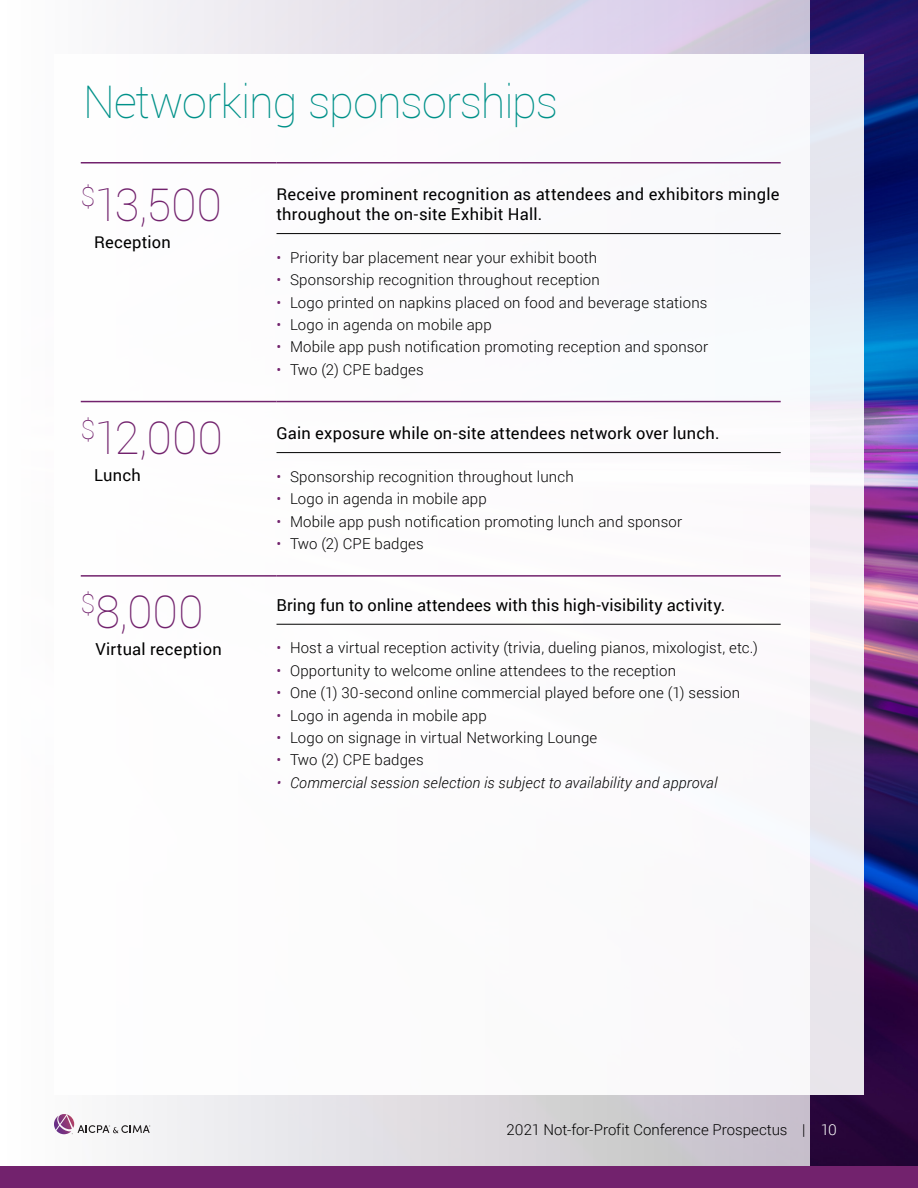
<style>
.page{position:relative;width:918px;height:1188px;background:#fff}
.page>*{position:absolute;margin:0;border:0;box-sizing:border-box;transform-origin:0 0}
.t1{font:100 45px "Roboto";letter-spacing:-.025em;color:#009189}
.t2{font:100 45px "Roboto";letter-spacing:-.005em;color:#72226d}
.t3{font:16.5px/19.8px "Roboto";letter-spacing:.01em;color:#000}
.t4{font:300 15px "Roboto";letter-spacing:.01em;color:#000}
.t5{font:italic 300 15px "Roboto";letter-spacing:.01em;color:#000}
.s1{color:#72226d}
.s2{color:#fff}
</style>
<div class="page">
<img style="left:0;top:0;width:810px;height:1167px">
<img style="left:810px;top:0;width:108px;height:1167px">
<div style="left:54px;top:54px;width:810px;height:1041px;background:#fff"></div>
<svg style="left:54px;top:1114px;width:96px;height:20px"></svg>
<hr style="left:81px;top:162px;width:196px;height:2px;background:#72226d">
<hr style="left:277px;top:162px;width:504px;height:2px;background:#72226d">
<hr style="left:277px;top:233px;width:504px;height:1px;background:#000">
<hr style="left:81px;top:401px;width:196px;height:1px;background:#72226d">
<hr style="left:277px;top:401px;width:504px;height:1px;background:#72226d">
<hr style="left:277px;top:452px;width:504px;height:1px;background:#000">
<hr style="left:81px;top:575px;width:196px;height:2px;background:#72226d">
<hr style="left:277px;top:575px;width:504px;height:2px;background:#72226d">
<hr style="left:277px;top:624px;width:504px;height:1px;background:#000">
<div style="left:0;top:1167px;width:918px;height:21px;background:#72226d"></div>
<h1 class="t1" style="left:83px;top:70px;width:477px">Networking sponsorships</h1>
<h1 class="t2" style="left:81px;top:174px;width:143px"><sup>$</sup>13,500</h1>
<p class="t3" style="left:94px;top:232px;width:78px">Reception</p>
<h1 class="t2" style="left:81px;top:407px;width:144px"><sup>$</sup>12,000</h1>
<p class="t3" style="left:94px;top:465px;width:48px">Lunch</p>
<h1 class="t2" style="left:81px;top:580px;width:124px"><sup>$</sup>8,000</h1>
<p class="t3" style="left:95px;top:638px;width:128px">Virtual reception</p>
<p class="t3" style="left:277px;top:184px;width:504px">Receive prominent recognition as attendees and exhibitors mingle throughout the on-site Exhibit Hall.</p>
<p class="t4" style="left:277px;top:247px;width:322px"><span class="s1">•</span> Priority bar placement near your exhibit booth</p>
<p class="t4" style="left:277px;top:269px;width:325px"><span class="s1">•</span> Sponsorship recognition throughout reception</p>
<p class="t4" style="left:277px;top:292px;width:432px"><span class="s1">•</span> Logo printed on napkins placed on food and beverage stations</p>
<p class="t4" style="left:277px;top:314px;width:217px"><span class="s1">•</span> Logo in agenda on mobile app</p>
<p class="t4" style="left:277px;top:336px;width:433px"><span class="s1">•</span> Mobile app push notification promoting reception and sponsor</p>
<p class="t4" style="left:277px;top:359px;width:149px"><span class="s1">•</span> Two (2) CPE badges</p>
<p class="t3" style="left:277px;top:423px;width:445px">Gain exposure while on-site attendees network over lunch.</p>
<p class="t4" style="left:277px;top:466px;width:299px"><span class="s1">•</span> Sponsorship recognition throughout lunch</p>
<p class="t4" style="left:277px;top:488px;width:212px"><span class="s1">•</span> Logo in agenda in mobile app</p>
<p class="t4" style="left:277px;top:511px;width:407px"><span class="s1">•</span> Mobile app push notification promoting lunch and sponsor</p>
<p class="t4" style="left:277px;top:533px;width:149px"><span class="s1">•</span> Two (2) CPE badges</p>
<p class="t3" style="left:277px;top:594px;width:450px">Bring fun to online attendees with this high-visibility activity.</p>
<p class="t4" style="left:277px;top:638px;width:483px"><span class="s1">•</span> Host a virtual reception activity (trivia, dueling pianos, mixologist, etc.)</p>
<p class="t4" style="left:277px;top:660px;width:401px"><span class="s1">•</span> Opportunity to welcome online attendees to the reception</p>
<p class="t4" style="left:277px;top:682px;width:465px"><span class="s1">•</span> One (1) 30-second online commercial played before one (1) session</p>
<p class="t4" style="left:277px;top:705px;width:212px"><span class="s1">•</span> Logo in agenda in mobile app</p>
<p class="t4" style="left:277px;top:727px;width:322px"><span class="s1">•</span> Logo on signage in virtual Networking Lounge</p>
<p class="t4" style="left:277px;top:749px;width:149px"><span class="s1">•</span> Two (2) CPE badges</p>
<p class="t5" style="left:277px;top:772px;width:442px"><span class="s1">•</span> Commercial session selection is subject to availability and approval</p>
<p class="t4" style="left:507px;top:1120px;width:332px">2021 Not-for-Profit Conference Prospectus | <span class="s2">10</span></p>
</div>
